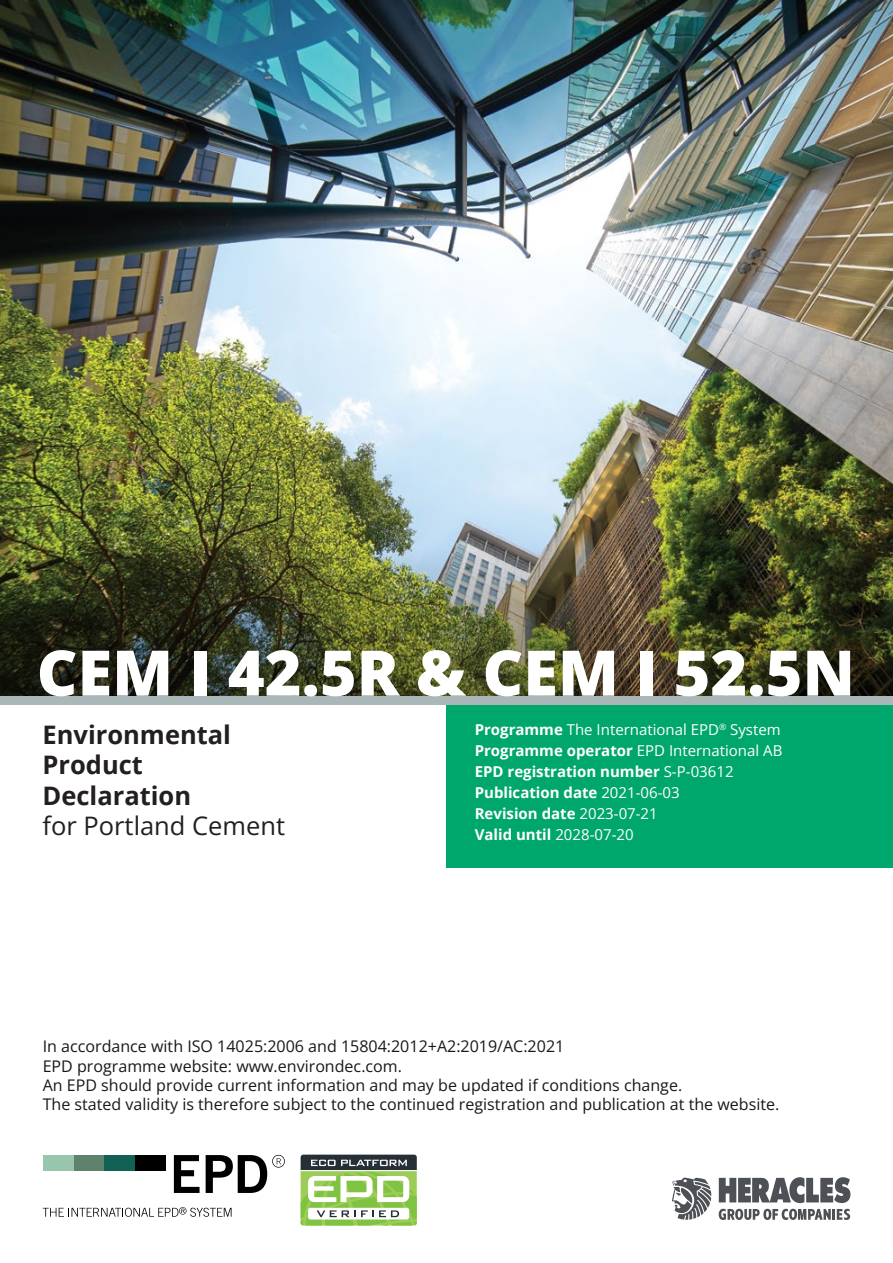
<style>
.page{position:relative;width:893px;height:1263px;background:#fff}
.page>*{position:absolute;margin:0;border:0;box-sizing:border-box;transform-origin:0 0}
.t1{font:800 63px "Open Sans";color:#fff}
.t2{font:700 25.5px/30.6px "Open Sans";color:#241f1f}
.t3{font:25.5px "Open Sans";color:#241f1f}
.t4{font:16.05px/19.2px "Open Sans";color:#1a171b}
.t5{font:700 15px/21px "Open Sans";color:#fff}
.s1{font-weight:400}
</style>
<div class="page">
<div style="left:0;top:696px;width:893px;height:9px;background:#a9b7b8"></div>
<div style="left:447px;top:705px;width:446px;height:162px;background:#00a76d"></div>
<img style="left:1px;top:0;width:892px;height:547px">
<img style="left:1px;top:547px;width:892px;height:149px">
<img style="left:0;top:0;width:1px;height:696px">
<svg style="left:719px;top:1177px;width:131px;height:26px"></svg>
<svg style="left:719px;top:1209px;width:131px;height:11px"></svg>
<svg style="left:672px;top:1177px;width:39px;height:43px"></svg>
<div style="left:104px;top:1155px;width:31px;height:15px;background:#126155"></div>
<div style="left:73px;top:1155px;width:31px;height:15px;background:#60826d"></div>
<div style="left:43px;top:1155px;width:31px;height:15px;background:#98c6ad"></div>
<div style="left:135px;top:1155px;width:31px;height:15px;background:#000"></div>
<svg style="left:174px;top:1155px;width:111px;height:38px"></svg>
<svg style="left:43px;top:1207px;width:189px;height:10px"></svg>
<svg style="left:301px;top:1154px;width:116px;height:71px"></svg>
<h1 class="t1" style="left:37px;top:625px;width:820px">CEM I 42.5R &amp; CEM I 52.5N</h1>
<h2 class="t2" style="left:43px;top:718px;width:190px">Environmental<br>Product<br>Declaration</h2>
<h2 class="t3" style="left:43px;top:809px;width:244px">for Portland Cement</h2>
<p class="t5" style="left:475px;top:719px;width:309px">Programme <span class="s1">The International EPD</span><sup>®</sup> <span class="s1">System<br></span>Programme operator <span class="s1">EPD International AB<br></span>EPD registration number <span class="s1">S-P-03612<br></span>Publication date <span class="s1">2021-06-03<br></span>Revision date <span class="s1">2023-07-21<br></span>Valid until <span class="s1">2028-07-20</span></p>
<p class="t4" style="left:43px;top:1036px;width:738px">In accordance with ISO 14025:2006 and 15804:2012+A2:2019/AC:2021<br>EPD programme website: www.environdec.com.<br>An EPD should provide current information and may be updated if conditions change.<br>The stated validity is therefore subject to the continued registration and publication at the website.</p>
</div>
